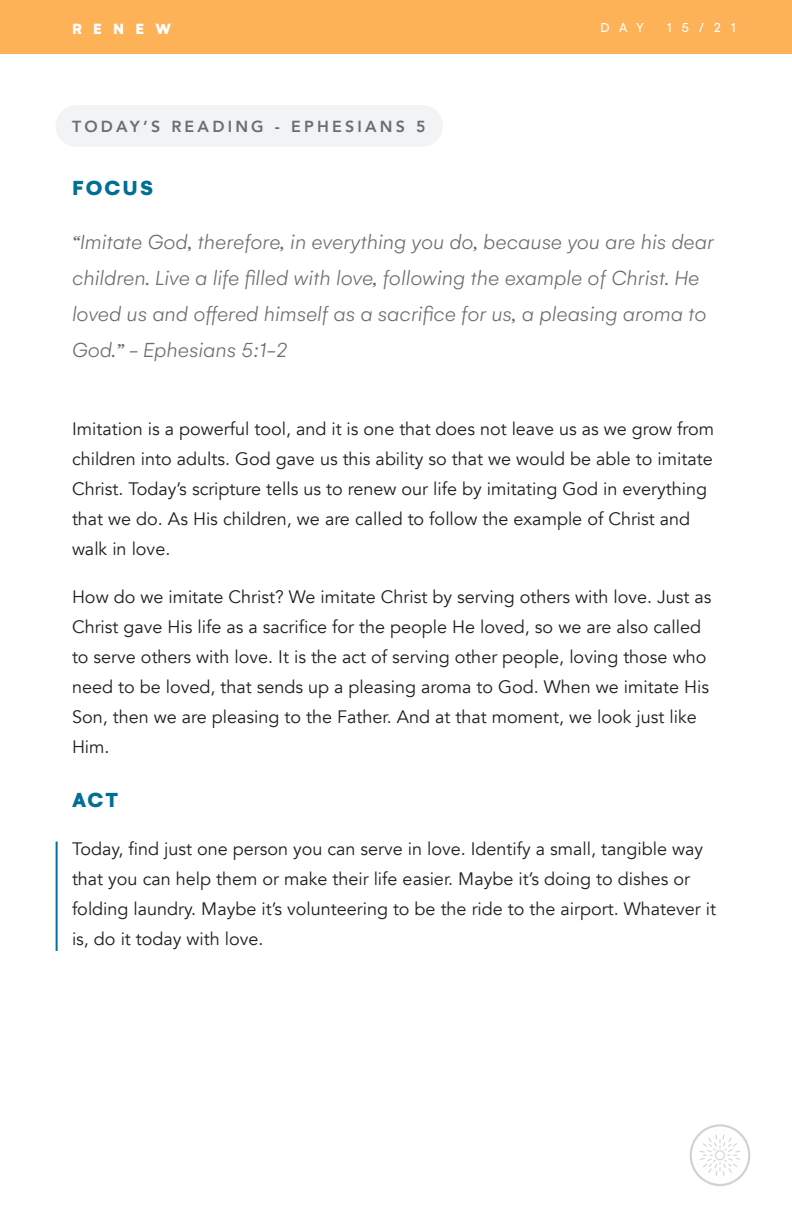
<style>
.page{position:relative;width:792px;height:1224px;background:#fff}
.page>*{position:absolute;margin:0;border:0;box-sizing:border-box;transform-origin:0 0}
.t1{font:italic 300 22px/36px "Gelion";color:#6c6d70}
.t2{font:900 22px "Gelion";letter-spacing:.095em;color:#006f95}
.t3{font:18px/30px "Avenir";color:#231f20}
.t4{font:800 16px "Avenir";letter-spacing:.2em;color:#6c6d70}
.t5{font:900 16px "Gelion";letter-spacing:.7em;color:#fff}
.t6{font:14px "Gelion";letter-spacing:.685em;color:#fff}
</style>
<div class="page">
<div style="left:56px;top:105px;width:387px;height:42px;background:#f2f3f4;border-radius:21px"></div>
<div style="left:0;top:0;width:792px;height:53px;background:#fdb257"></div>
<hr style="left:56px;top:842px;width:2px;height:109px;background:#00709e">
<svg style="left:690px;top:1124px;width:60px;height:62px"></svg>
<p class="t5" style="left:72px;top:18px;width:100px">RENEW</p>
<p class="t6" style="left:600px;top:19px;width:45px">DAY</p>
<p class="t6" style="left:667px;top:19px;width:70px">15/21</p>
<p class="t4" style="left:72px;top:114px;width:355px">TODAY’S READING - EPHESIANS 5</p>
<p class="t2" style="left:72px;top:174px;width:83px">FOCUS</p>
<p class="t1" style="left:72px;top:224px;width:643px">“Imitate God, therefore, in everything you do, because you are his dear children. Live a life filled with love, following the example of Christ. He loved us and offered himself as a sacrifice for us, a pleasing aroma to God.” - Ephesians 5:1-2</p>
<p class="t3" style="left:72px;top:414px;width:644px">Imitation is a powerful tool, and it is one that does not leave us as we grow from children into adults. God gave us this ability so that we would be able to imitate Christ. Today’s scripture tells us to renew our life by imitating God in everything that we do. As His children, we are called to follow the example of Christ and walk in love.</p>
<p class="t3" style="left:72px;top:582px;width:641px">How do we imitate Christ? We imitate Christ by serving others with love. Just as Christ gave His life as a sacrifice for the people He loved, so we are also called to serve others with love. It is the act of serving other people, loving those who need to be loved, that sends up a pleasing aroma to God. When we imitate His Son, then we are pleasing to the Father. And at that moment, we look just like Him.</p>
<p class="t2" style="left:72px;top:786px;width:48px">ACT</p>
<p class="t3" style="left:72px;top:834px;width:646px">Today, find just one person you can serve in love. Identify a small, tangible way that you can help them or make their life easier. Maybe it’s doing to dishes or folding laundry. Maybe it’s volunteering to be the ride to the airport. Whatever it is, do it today with love.</p>
</div>
